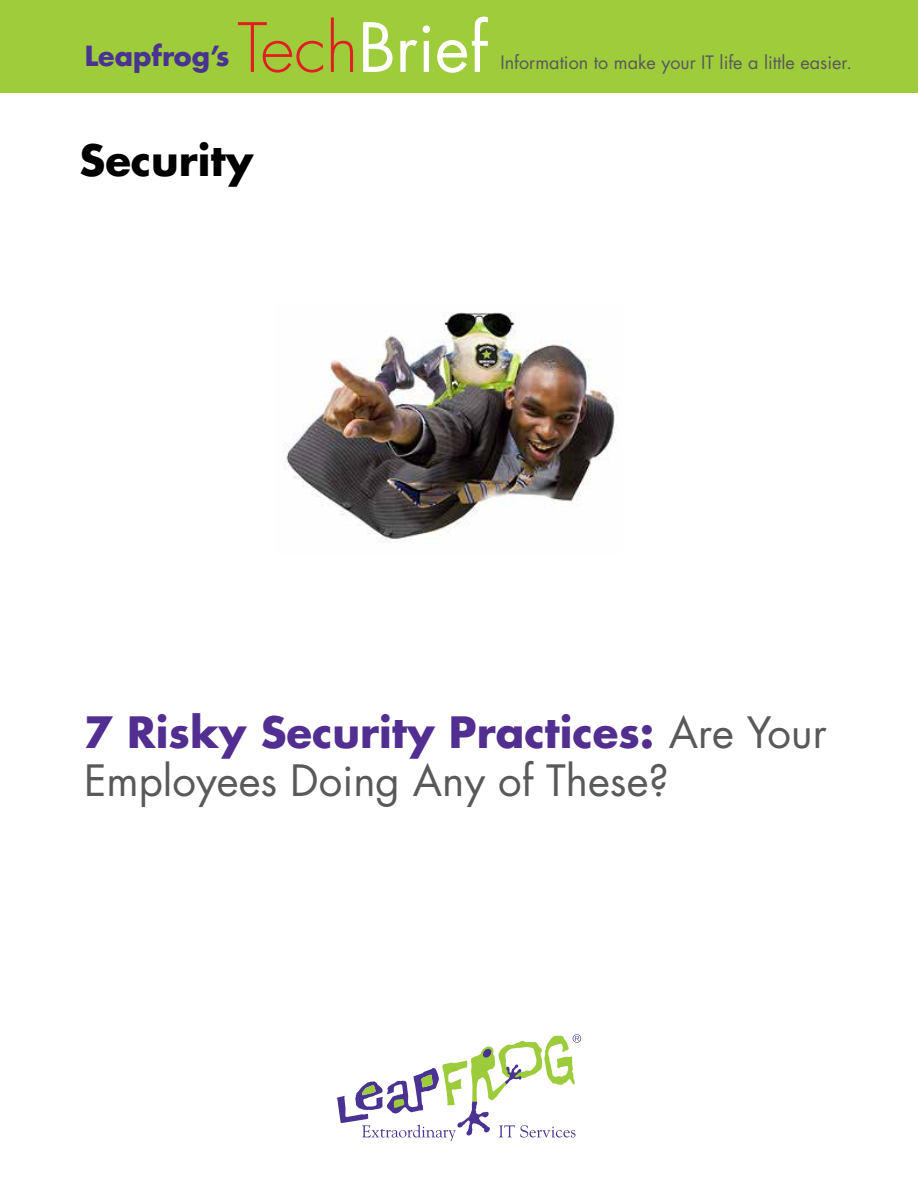
<style>
.page{position:relative;width:918px;height:1188px;background:#fff}
.page>*{position:absolute;margin:0;border:0;box-sizing:border-box;transform-origin:0 0}
.t1{font:66px "Futura";color:#fff}
.t2{font:42px/48px "Futura";color:#58595b}
.t3{font:700 42px "Futura";color:#000}
.t4{font:700 27px "Futura";color:#493291}
.t5{font:18px "Futura";color:#58595b}
.s1{font-weight:300;color:#e11e22}
.s2{font-weight:700;color:#522e90}
</style>
<div class="page">
<svg style="left:337px;top:1034px;width:244px;height:107px"></svg>
<img style="left:284px;top:312px;width:333px;height:230px">
<div style="left:0;top:0;width:918px;height:93px;background:#9ecc3b"></div>
<p class="t4" style="left:85px;top:37px;width:146px">Leapfrog’s</p>
<h1 class="t1" style="left:238px;top:2px;width:251px"><span class="s1">Tech</span>Brief</h1>
<p class="t5" style="left:500px;top:50px;width:353px">Information to make your IT life a little easier.</p>
<p class="t3" style="left:80px;top:131px;width:175px">Security</p>
<p class="t2" style="left:84px;top:708px;width:744px"><span class="s2">7 Risky Security Practices:</span> Are Your<br>Employees Doing Any of These?</p>
</div>
